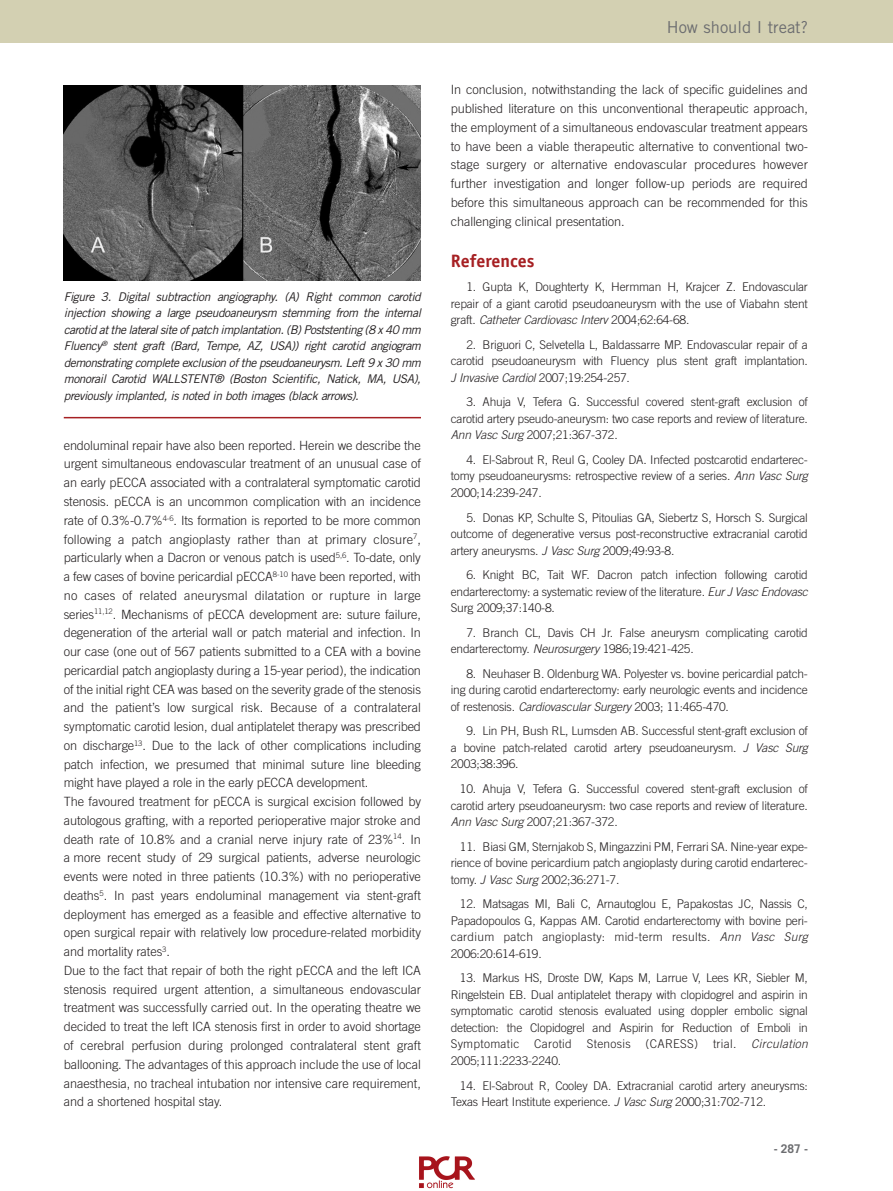
<style>
.page{position:relative;width:893px;height:1191px;background:#fff}
.page>*{position:absolute;margin:0;border:0;box-sizing:border-box;transform-origin:0 0}
.t1{font:700 18px "Officina Sans Std";color:#a62023}
.t2{font:16.5px "Trade Gothic LT Std";color:#6c6d70}
.t3{font:300 12.75px/18.8px "Trade Gothic LT Std";letter-spacing:-.005em;color:#231f20}
.t4{font:300 12px/16.5px "Trade Gothic LT Std";letter-spacing:-.015em;color:#231f20;text-align:justify}
.t5{font:italic 12px/16.5px "Trade Gothic LT Std";letter-spacing:-.035em;color:#231f20;text-align:justify}
.t6{font:700 12px "Trade Gothic LT Std";color:#6c6d70}
.s1{font-style:italic}
</style>
<div class="page">
<div style="left:0;top:0;width:893px;height:43px;background:#d3d0b2"></div>
<hr style="left:64px;top:417px;width:357px;height:1px;background:#a62023">
<img style="left:64px;top:85px;width:357px;height:196px">
<img style="left:419px;top:1156px;width:56px;height:33px">
<p class="t5" style="left:64px;top:289px;width:359px">Figure 3. Digital subtraction angiography. (A) Right common carotid injection showing a large pseudoaneurysm stemming from the internal carotid at the lateral site of patch implantation. (B) Poststenting (8 x 40 mm Fluency<sup>®</sup> stent graft (Bard, Tempe, AZ, USA)) right carotid angiogram demonstrating complete exclusion of the pseudoaneurysm. Left 9 x 30 mm monorail Carotid WALLSTENT® (Boston Scientific, Natick, MA, USA), previously implanted, is noted in both images (black arrows).</p>
<p class="t3" style="left:64px;top:437px;width:359px">endoluminal repair have also been reported. Herein we describe the urgent simultaneous endovascular treatment of an unusual case of an early pECCA associated with a contralateral symptomatic carotid stenosis. pECCA is an uncommon complication with an incidence rate of 0.3%-0.7%<sup>4-6</sup>. Its formation is reported to be more common following a patch angioplasty rather than at primary closure<sup>7</sup>, particularly when a Dacron or venous patch is used<sup>5,6</sup>. To-date, only a few cases of bovine pericardial pECCA<sup>8-10</sup> have been reported, with no cases of related aneurysmal dilatation or rupture in large series<sup>11,12</sup>. Mechanisms of pECCA development are: suture failure, degeneration of the arterial wall or patch material and infection. In our case (one out of 567 patients submitted to a CEA with a bovine pericardial patch angioplasty during a 15-year period), the indication of the initial right CEA was based on the severity grade of the stenosis and the patient’s low surgical risk. Because of a contralateral symptomatic carotid lesion, dual antiplatelet therapy was prescribed on discharge<sup>13</sup>. Due to the lack of other complications including patch infection, we presumed that minimal suture line bleeding might have played a role in the early pECCA development.<br>The favoured treatment for pECCA is surgical excision followed by autologous grafting, with a reported perioperative major stroke and death rate of 10.8% and a cranial nerve injury rate of 23%<sup>14</sup>. In a more recent study of 29 surgical patients, adverse neurologic events were noted in three patients (10.3%) with no perioperative deaths<sup>5</sup>. In past years endoluminal management via stent-graft deployment has emerged as a feasible and effective alternative to open surgical repair with relatively low procedure-related morbidity and mortality rates<sup>3</sup>.<br>Due to the fact that repair of both the right pECCA and the left ICA stenosis required urgent attention, a simultaneous endovascular treatment was successfully carried out. In the operating theatre we decided to treat the left ICA stenosis first in order to avoid shortage of cerebral perfusion during prolonged contralateral stent graft ballooning. The advantages of this approach include the use of local anaesthesia, no tracheal intubation nor intensive care requirement, and a shortened hospital stay.</p>
<p class="t2" style="left:667px;top:18px;width:143px">How should I treat?</p>
<p class="t3" style="left:451px;top:81px;width:359px;text-align:justify">In conclusion, notwithstanding the lack of specific guidelines and published literature on this unconventional therapeutic approach, the employment of a simultaneous endovascular treatment appears to have been a viable therapeutic alternative to conventional two&shy;stage surgery or alternative endovascular procedures however further investigation and longer follow-up periods are required before this simultaneous approach can be recommended for this challenging clinical presentation.</p>
<h1 class="t1" style="left:451px;top:250px;width:85px">References</h1>
<p class="t4" style="left:451px;top:280px;width:359px;text-indent:16px">1. Gupta K, Doughterty K, Hermman H, Krajcer Z. Endovascular repair of a giant carotid pseudoaneurysm with the use of Viabahn stent graft. <span class="s1">Catheter Cardiovasc Interv</span> 2004;62:64-68.</p>
<p class="t4" style="left:451px;top:337px;width:359px;text-indent:16px">2. Briguori C, Selvetella L, Baldassarre MP. Endovascular repair of a carotid pseudoaneurysm with Fluency plus stent graft implantation.<br><span class="s1">J Invasive Cardiol</span> 2007;19:254-257.</p>
<p class="t4" style="left:451px;top:395px;width:359px;text-indent:16px">3. Ahuja V, Tefera G. Successful covered stent-graft exclusion of carotid artery pseudo-aneurysm: two case reports and review of literature.<br><span class="s1">Ann Vasc Surg</span> 2007;21:367-372.</p>
<p class="t4" style="left:451px;top:452px;width:359px;text-indent:16px">4. El-Sabrout R, Reul G, Cooley DA. Infected postcarotid endarterec&shy;tomy pseudoaneurysms: retrospective review of a series. <span class="s1">Ann Vasc Surg </span>2000;14:239-247.</p>
<p class="t4" style="left:451px;top:510px;width:359px;text-indent:16px">5. Donas KP, Schulte S, Pitoulias GA, Siebertz S, Horsch S. Surgical outcome of degenerative versus post-reconstructive extracranial carotid artery aneurysms. <span class="s1">J Vasc Surg</span> 2009;49:93-8.</p>
<p class="t4" style="left:451px;top:567px;width:359px;text-indent:16px">6. Knight BC, Tait WF. Dacron patch infection following carotid endarterectomy: a systematic review of the literature. <span class="s1">Eur J Vasc Endovasc </span>Surg 2009;37:140-8.</p>
<p class="t4" style="left:451px;top:625px;width:359px;text-indent:16px">7. Branch CL, Davis CH Jr. False aneurysm complicating carotid endarterectomy. <span class="s1">Neurosurgery</span> 1986;19:421-425.</p>
<p class="t4" style="left:451px;top:666px;width:359px;text-indent:16px">8. Neuhaser B. Oldenburg WA. Polyester vs. bovine pericardial patch&shy;ing during carotid endarterectomy: early neurologic events and incidence of restenosis. <span class="s1">Cardiovascular Surgery</span> 2003; 11:465-470.</p>
<p class="t4" style="left:451px;top:724px;width:359px;text-indent:16px">9. Lin PH, Bush RL, Lumsden AB. Successful stent-graft exclusion of a bovine patch-related carotid artery pseudoaneurysm. <span class="s1">J Vasc Surg </span>2003;38:396.</p>
<p class="t4" style="left:451px;top:781px;width:359px;text-indent:9px">10. Ahuja V, Tefera G. Successful covered stent-graft exclusion of carotid artery pseudoaneurysm: two case reports and review of literature.<br><span class="s1">Ann Vasc Surg</span> 2007;21:367-372.</p>
<p class="t4" style="left:451px;top:839px;width:359px;text-indent:9px">11. Biasi GM, Sternjakob S, Mingazzini PM, Ferrari SA. Nine-year expe&shy;rience of bovine pericardium patch angioplasty during carotid endarterec&shy;tomy. <span class="s1">J Vasc Surg</span> 2002;36:271-7.</p>
<p class="t4" style="left:451px;top:896px;width:359px;text-indent:9px">12. Matsagas MI, Bali C, Arnautoglou E, Papakostas JC, Nassis C, Papadopoulos G, Kappas AM. Carotid endarterectomy with bovine peri&shy;cardium patch angioplasty: mid-term results. <span class="s1">Ann Vasc Surg </span>2006:20:614-619.</p>
<p class="t4" style="left:451px;top:971px;width:359px;text-indent:9px">13. Markus HS, Droste DW, Kaps M, Larrue V, Lees KR, Siebler M, Ringelstein EB. Dual antiplatelet therapy with clopidogrel and aspirin in symptomatic carotid stenosis evaluated using doppler embolic signal detection: the Clopidogrel and Aspirin for Reduction of Emboli in Symptomatic Carotid Stenosis (CARESS) trial. <span class="s1">Circulation </span>2005;111:2233-2240.</p>
<p class="t4" style="left:451px;top:1078px;width:359px;text-indent:9px">14. El-Sabrout R, Cooley DA. Extracranial carotid artery aneurysms:<br>Texas Heart Institute experience. <span class="s1">J Vasc Surg</span> 2000;31:702-712.</p>
<p class="t6" style="left:774px;top:1144px;width:36px">- 287 -</p>
</div>
